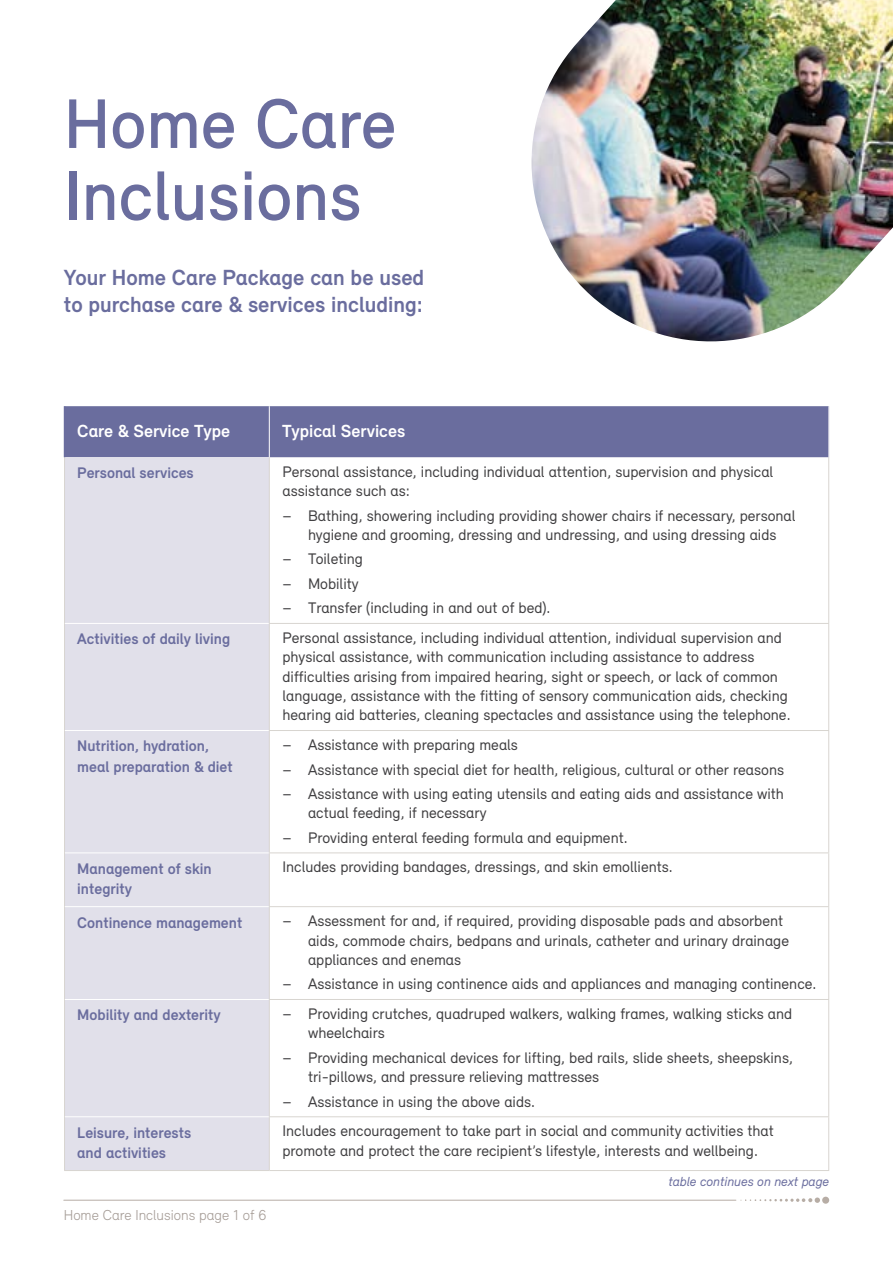
<style>
.page{position:relative;width:893px;height:1263px;background:#fff}
.page>*{position:absolute;margin:0;border:0;box-sizing:border-box;transform-origin:0 0}
.t1{font:500 72px/72px "Relevant";color:#6a6d9e}
.t2{font:700 22.5px/27px "Relevant";color:#6a6d9e}
.t3{font:700 18px "Relevant";color:#fff}
.t4{font:15.75px/19.4px "Relevant";color:#414042}
.t5{font:700 15.75px/20.2px "Relevant";color:#6a6d9e}
.t6{font:300 14.85px "Relevant";color:#a49b95}
.t7{font:italic 13.5px "Relevant";color:#6a6d9e}
</style>
<div class="page">
<div style="left:65px;top:406px;width:763px;height:51px;background:#6a6d9e"></div>
<div style="left:65px;top:457px;width:204px;height:713px;background:#e1e0ea"></div>
<hr style="left:828px;top:457px;width:1px;height:166px;background:#d8d5d0">
<hr style="left:828px;top:624px;width:1px;height:106px;background:#d8d5d0">
<hr style="left:828px;top:731px;width:1px;height:121px;background:#d8d5d0">
<hr style="left:828px;top:853px;width:1px;height:53px;background:#d8d5d0">
<hr style="left:828px;top:907px;width:1px;height:92px;background:#d8d5d0">
<hr style="left:828px;top:1000px;width:1px;height:116px;background:#d8d5d0">
<hr style="left:828px;top:1117px;width:1px;height:53px;background:#d8d5d0">
<hr style="left:64px;top:457px;width:1px;height:166px;background:#d8d5d0">
<hr style="left:269px;top:457px;width:1px;height:166px;background:#d8d5d0">
<hr style="left:64px;top:623px;width:1px;height:107px;background:#d8d5d0">
<hr style="left:269px;top:624px;width:1px;height:106px;background:#d8d5d0">
<hr style="left:64px;top:730px;width:1px;height:123px;background:#d8d5d0">
<hr style="left:269px;top:731px;width:1px;height:121px;background:#d8d5d0">
<hr style="left:64px;top:853px;width:1px;height:54px;background:#d8d5d0">
<hr style="left:269px;top:853px;width:1px;height:53px;background:#d8d5d0">
<hr style="left:64px;top:907px;width:1px;height:92px;background:#d8d5d0">
<hr style="left:269px;top:907px;width:1px;height:92px;background:#d8d5d0">
<hr style="left:64px;top:999px;width:1px;height:118px;background:#d8d5d0">
<hr style="left:269px;top:1000px;width:1px;height:116px;background:#d8d5d0">
<hr style="left:64px;top:1117px;width:1px;height:53px;background:#d8d5d0">
<hr style="left:269px;top:1117px;width:1px;height:53px;background:#d8d5d0">
<hr style="left:828px;top:406px;width:1px;height:51px;background:#d0cfdf">
<hr style="left:64px;top:406px;width:1px;height:51px;background:#6a6d9e">
<hr style="left:269px;top:406px;width:1px;height:51px;background:#fff">
<hr style="left:65px;top:623px;width:204px;height:1px;background:#fff">
<hr style="left:65px;top:852px;width:204px;height:1px;background:#fff">
<hr style="left:65px;top:1116px;width:204px;height:1px;background:#fff">
<hr style="left:269px;top:623px;width:560px;height:1px;background:#d8d5d0">
<hr style="left:269px;top:852px;width:560px;height:1px;background:#d8d5d0">
<hr style="left:269px;top:1116px;width:560px;height:1px;background:#d8d5d0">
<hr style="left:65px;top:730px;width:204px;height:1px;background:#fff">
<hr style="left:65px;top:906px;width:204px;height:1px;background:#fff">
<hr style="left:65px;top:999px;width:204px;height:1px;background:#fff">
<hr style="left:269px;top:730px;width:560px;height:1px;background:#d8d5d0">
<hr style="left:269px;top:906px;width:560px;height:1px;background:#d8d5d0">
<hr style="left:269px;top:999px;width:560px;height:1px;background:#d8d5d0">
<hr style="left:269px;top:1170px;width:560px;height:1px;background:#d8d5d0">
<hr style="left:64px;top:1170px;width:205px;height:1px;background:#d8d5d0">
<hr style="left:64px;top:1200px;width:672px;height:1px;background:#b7ada5">
<div style="left:822px;top:1197px;width:7px;height:7px;background:#b7ada5;border-radius:50%"></div>
<svg style="left:740px;top:1197px;width:80px;height:6px"></svg>
<img style="left:531px;top:0;width:362px;height:342px">
<h1 class="t1" style="left:64px;top:87px;width:334px">Home Care<br>Inclusions</h1>
<h2 class="t2" style="left:64px;top:264px;width:362px">Your Home Care Package can be used to purchase care &amp; services including:</h2>
<p class="t3" style="left:77px;top:420px;width:155px">Care &amp; Service Type</p>
<p class="t3" style="left:282px;top:420px;width:125px">Typical Services</p>
<p class="t5" style="left:77px;top:462px;width:118px">Personal services</p>
<p class="t4" style="left:282px;top:461px;width:492px">Personal assistance, including individual attention, supervision and physical assistance such as:</p>
<p class="t4" style="left:282px;top:505px;width:515px;text-align:center">– Bathing, showering including providing shower chairs if necessary, personal hygiene and grooming, dressing and undressing, and using dressing aids</p>
<p class="t4" style="left:282px;top:549px;width:82px">– Toileting</p>
<p class="t4" style="left:282px;top:574px;width:78px">– Mobility</p>
<p class="t4" style="left:282px;top:598px;width:270px">– Transfer (including in and out of bed).</p>
<p class="t5" style="left:77px;top:629px;width:154px">Activities of daily living</p>
<p class="t4" style="left:282px;top:628px;width:510px">Personal assistance, including individual attention, individual supervision and physical assistance, with communication including assistance to address difficulties arising from impaired hearing, sight or speech, or lack of common language, assistance with the fitting of sensory communication aids, checking hearing aid batteries, cleaning spectacles and assistance using the telephone.</p>
<p class="t5" style="left:77px;top:736px;width:157px">Nutrition, hydration, meal preparation &amp; diet</p>
<p class="t4" style="left:282px;top:735px;width:237px">– Assistance with preparing meals</p>
<p class="t4" style="left:282px;top:759px;width:503px">– Assistance with special diet for health, religious, cultural or other reasons</p>
<p class="t4" style="left:308px;top:784px;width:477px;text-indent:-26px">– Assistance with using eating utensils and eating aids and assistance with actual feeding, if necessary</p>
<p class="t4" style="left:282px;top:827px;width:347px">– Providing enteral feeding formula and equipment.</p>
<p class="t5" style="left:77px;top:858px;width:136px">Management of skin integrity</p>
<p class="t4" style="left:282px;top:857px;width:392px">Includes providing bandages, dressings, and skin emollients.</p>
<p class="t5" style="left:77px;top:912px;width:167px">Continence management</p>
<p class="t4" style="left:308px;top:911px;width:482px;text-indent:-26px">– Assessment for and, if required, providing disposable pads and absorbent aids, commode chairs, bedpans and urinals, catheter and urinary drainage appliances and enemas</p>
<p class="t4" style="left:282px;top:974px;width:535px">– Assistance in using continence aids and appliances and managing continence.</p>
<p class="t5" style="left:77px;top:1005px;width:145px">Mobility and dexterity</p>
<p class="t4" style="left:308px;top:1004px;width:486px;text-indent:-26px">– Providing crutches, quadruped walkers, walking frames, walking sticks and wheelchairs</p>
<p class="t4" style="left:308px;top:1048px;width:486px;text-indent:-26px">– Providing mechanical devices for lifting, bed rails, slide sheets, sheepskins, tri-pillows, and pressure relieving mattresses</p>
<p class="t4" style="left:282px;top:1091px;width:254px">– Assistance in using the above aids.</p>
<p class="t5" style="left:77px;top:1122px;width:115px">Leisure, interests and activities</p>
<p class="t4" style="left:282px;top:1121px;width:493px">Includes encouragement to take part in social and community activities that promote and protect the care recipient’s lifestyle, interests and wellbeing.</p>
<p class="t6" style="left:64px;top:1206px;width:204px">Home Care Inclusions page 1 of 6</p>
<p class="t7" style="left:668px;top:1173px;width:162px">table continues on next page</p>
</div>
